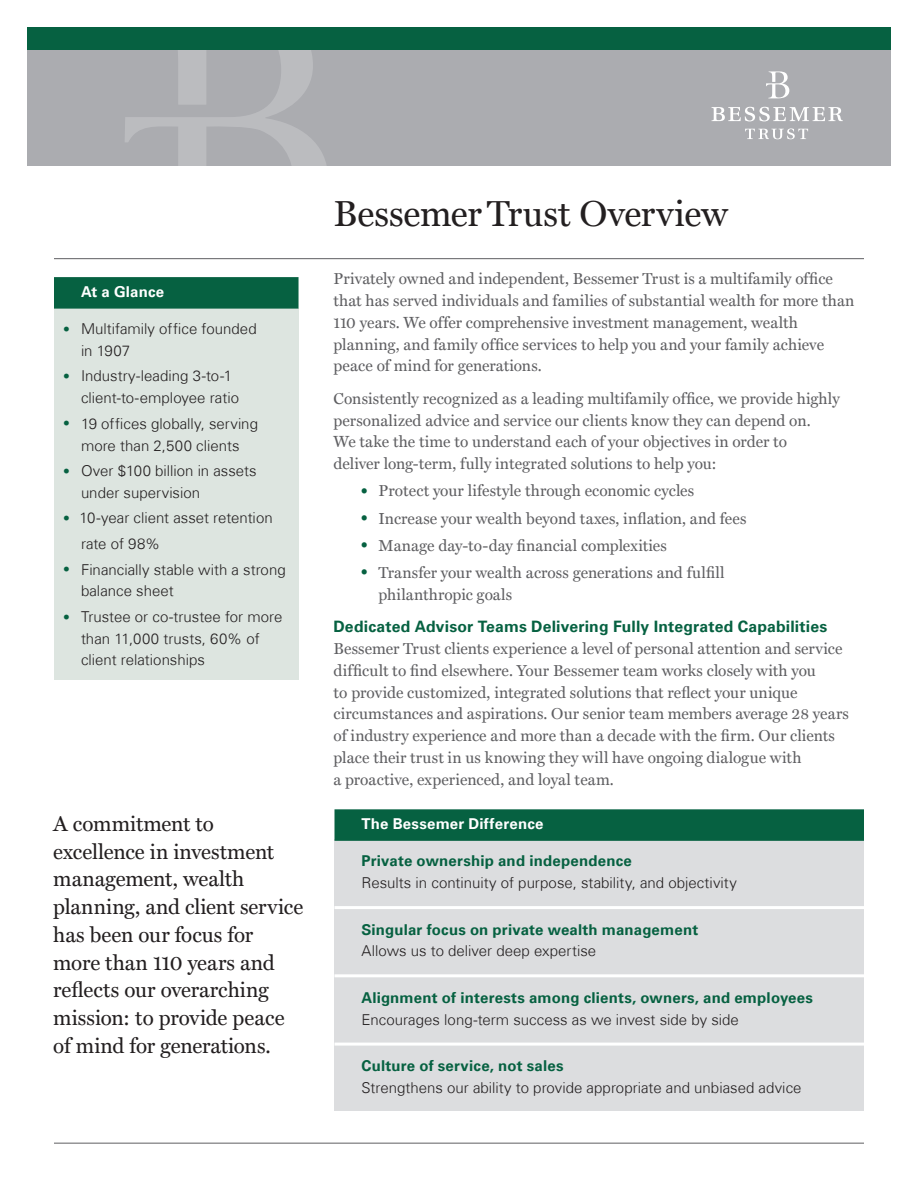
<style>
.page{position:relative;width:918px;height:1188px;background:#fff}
.page>*{position:absolute;margin:0;border:0;box-sizing:border-box;transform-origin:0 0}
.t1{font:36px "Miller Text";letter-spacing:-.005em;color:#231f20}
.t2{font:21px/27.8px "Miller Text";letter-spacing:-.005em;color:#231f20}
.t3{font:15.75px/21.8px "Miller Text";letter-spacing:.005em;color:#5f5f62}
.t4{font:700 15.75px "Univers Com 65";letter-spacing:.01em;color:#066141}
.t5{font:300 15px/21.8px "Univers Com 45";color:#231f20}
.t6{font:700 15px "Univers Com 65";letter-spacing:.015em;color:#066141}
.t7{font:700 15px "Univers Com 65";letter-spacing:.015em;color:#fff}
.s1{font-size:13.5px;color:#066141}
.s2{font-size:18.75px;color:#066141}
</style>
<div class="page">
<div style="left:27px;top:50px;width:864px;height:116px;background:#abacb0"></div>
<svg style="left:125px;top:50px;width:201px;height:116px"></svg>
<div style="left:27px;top:27px;width:864px;height:23px;background:#066141"></div>
<div style="left:334px;top:839px;width:530px;height:272px;background:#dcdddf"></div>
<div style="left:54px;top:308px;width:245px;height:372px;background:#dde5e0"></div>
<hr style="left:54px;top:258px;width:810px;height:1px;background:#5f5f62">
<hr style="left:54px;top:1143px;width:810px;height:1px;background:#5f5f62">
<div style="left:334px;top:809px;width:530px;height:32px;background:#066141"></div>
<hr style="left:334px;top:906px;width:530px;height:3px;background:#fff">
<hr style="left:334px;top:974px;width:530px;height:3px;background:#fff">
<hr style="left:334px;top:1043px;width:530px;height:3px;background:#fff">
<div style="left:54px;top:277px;width:245px;height:32px;background:#066141"></div>
<svg style="left:712px;top:107px;width:131px;height:14px"></svg>
<svg style="left:745px;top:128px;width:63px;height:11px"></svg>
<svg style="left:766px;top:71px;width:23px;height:27px"></svg>
<p class="t7" style="left:81px;top:282px;width:85px">At a Glance</p>
<p class="t5" style="left:81px;top:318px;width:177px;text-indent:-18px"><span class="s1">•</span> Multifamily office founded in 1907</p>
<p class="t5" style="left:81px;top:365px;width:160px;text-indent:-18px"><span class="s1">•</span> Industry-leading 3-to-1 client-to-employee ratio</p>
<p class="t5" style="left:63px;top:413px;width:197px;text-align:center"><span class="s1">•</span> 19 offices globally, serving more than 2,500 clients</p>
<p class="t5" style="left:81px;top:460px;width:177px;text-indent:-18px"><span class="s1">•</span> Over $100 billion in assets under supervision</p>
<p class="t5" style="left:81px;top:505px;width:193px;line-height:25.5px;text-indent:-18px"><span class="s1">•</span> 10-year client asset retention rate of 98%</p>
<p class="t5" style="left:81px;top:558px;width:206px;text-indent:-18px"><span class="s1">•</span> Financially stable with a strong balance sheet</p>
<p class="t5" style="left:81px;top:606px;width:203px;text-indent:-18px"><span class="s1">•</span> Trustee or co-trustee for more than 11,000 trusts, 60% of client relationships</p>
<h1 class="t1" style="left:334px;top:193px;width:396px">Bessemer Trust Overview</h1>
<p class="t3" style="left:334px;top:268px;width:522px">Privately owned and independent, Bessemer Trust is a multifamily office that has served individuals and families of substantial wealth for more than 110 years. We offer comprehensive investment management, wealth planning, and family office services to help you and your family achieve peace of mind for generations.</p>
<p class="t3" style="left:334px;top:388px;width:508px">Consistently recognized as a leading multifamily office, we provide highly personalized advice and service our clients know they can depend on.<br>We take the time to understand each of your objectives in order to<br>deliver long-term, fully integrated solutions to help you:</p>
<p class="t3" style="left:361px;top:480px;width:335px"><span class="s2">•</span> Protect your lifestyle through economic cycles</p>
<p class="t3" style="left:361px;top:507px;width:388px"><span class="s2">•</span> Increase your wealth beyond taxes, inflation, and fees</p>
<p class="t3" style="left:361px;top:534px;width:308px"><span class="s2">•</span> Manage day-to-day financial complexities</p>
<p class="t3" style="left:379px;top:562px;width:348px;text-indent:-18px"><span class="s2">•</span> Transfer your wealth across generations and fulfill philanthropic goals</p>
<p class="t4" style="left:334px;top:617px;width:495px">Dedicated Advisor Teams Delivering Fully Integrated Capabilities</p>
<p class="t3" style="left:334px;top:638px;width:517px">Bessemer Trust clients experience a level of personal attention and service difficult to find elsewhere. Your Bessemer team works closely with you<br>to provide customized, integrated solutions that reflect your unique circumstances and aspirations. Our senior team members average 28 years of industry experience and more than a decade with the firm. Our clients place their trust in us knowing they will have ongoing dialogue with<br>a proactive, experienced, and loyal team.</p>
<h2 class="t2" style="left:53px;top:810px;width:252px">A commitment to excellence in investment management, wealth planning, and client service has been our focus for more than 110 years and reflects our overarching mission: to provide peace of mind for generations.</h2>
<p class="t7" style="left:362px;top:815px;width:184px">The Bessemer Difference</p>
<p class="t6" style="left:362px;top:852px;width:272px">Private ownership and independence</p>
<p class="t5" style="left:362px;top:872px;width:377px">Results in continuity of purpose, stability, and objectivity</p>
<p class="t6" style="left:362px;top:920px;width:338px">Singular focus on private wealth management</p>
<p class="t5" style="left:362px;top:940px;width:236px">Allows us to deliver deep expertise</p>
<p class="t6" style="left:362px;top:989px;width:453px">Alignment of interests among clients, owners, and employees</p>
<p class="t5" style="left:362px;top:1008px;width:379px">Encourages long-term success as we invest side by side</p>
<p class="t6" style="left:362px;top:1057px;width:204px">Culture of service, not sales</p>
<p class="t5" style="left:362px;top:1077px;width:442px">Strengthens our ability to provide appropriate and unbiased advice</p>
</div>
